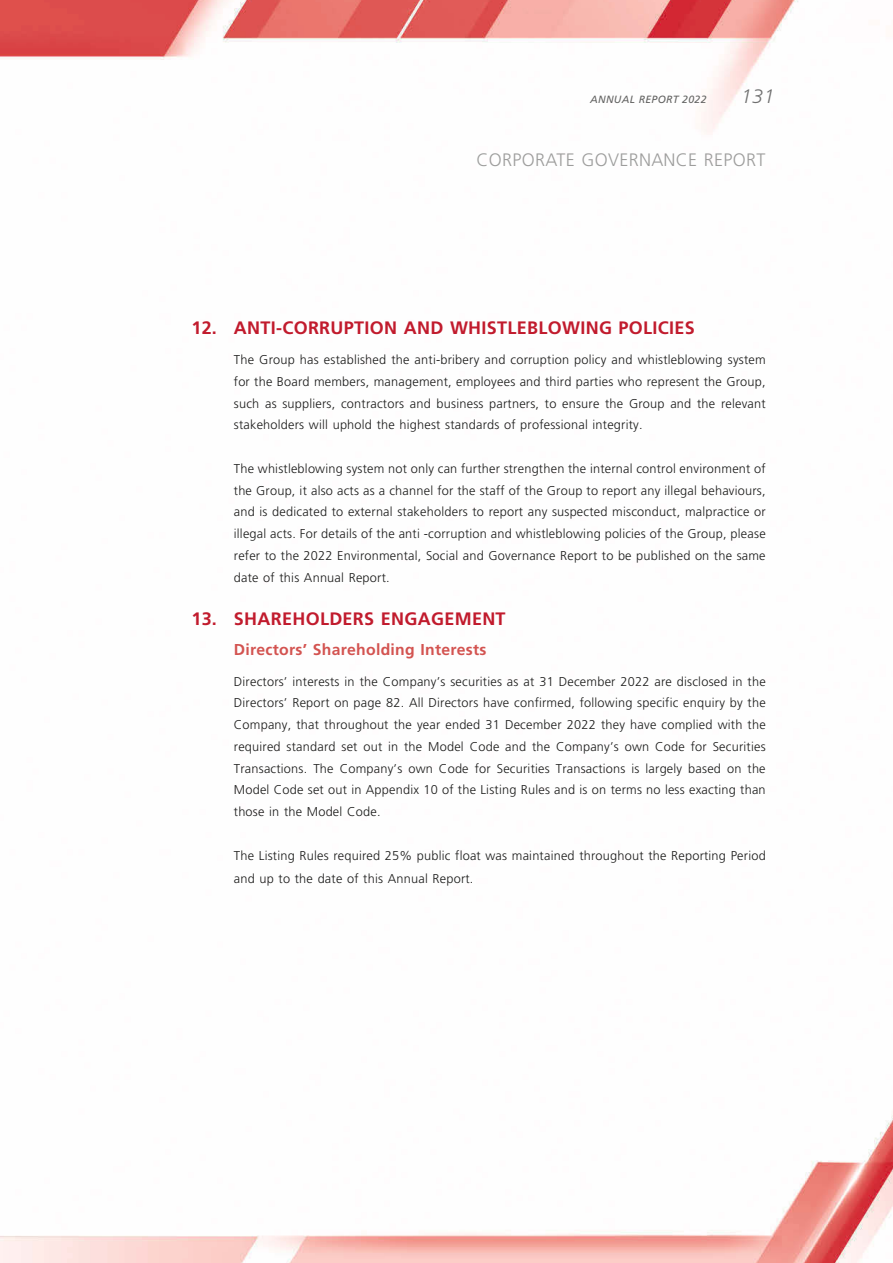
<style>
.page{position:relative;width:893px;height:1263px;background:#fff}
.page>*{position:absolute;margin:0;border:0;box-sizing:border-box;transform-origin:0 0}
.t1{font:italic 300 19.5px "Frutiger LT Std";color:#6f6f6f}
.t2{font:700 18px "Frutiger LT Std";letter-spacing:.015em;color:#c11b2d}
.t3{font:300 18px "Frutiger LT Std";letter-spacing:.015em;color:#9d9d9c}
.t4{font:700 15.75px "Frutiger LT Std";letter-spacing:.015em;color:#d35350}
.t5{font:300 12.75px/21.8px "Frutiger LT Std";letter-spacing:.015em;color:#1c1c1b;text-align:justify}
.t6{font:italic 10.5px "Frutiger LT Std";letter-spacing:.03em;color:#636362}
</style>
<div class="page">
<img style="left:0;top:0;width:893px;height:1263px">
<p class="t6" style="left:590px;top:94px;width:118px">ANNUAL REPORT 2022</p>
<h1 class="t1" style="left:741px;top:85px;width:35px">131</h1>
<h2 class="t3" style="left:477px;top:149px;width:290px">CORPORATE GOVERNANCE REPORT</h2>
<h2 class="t2" style="left:191px;top:317px;width:505px">12. ANTI-CORRUPTION AND WHISTLEBLOWING POLICIES</h2>
<p class="t5" style="left:234px;top:349px;width:533px">The Group has established the anti-bribery and corruption policy and whistleblowing system for the Board members, management, employees and third parties who represent the Group, such as suppliers, contractors and business partners, to ensure the Group and the relevant stakeholders will uphold the highest standards of professional integrity.</p>
<p class="t5" style="left:234px;top:458px;width:533px">The whistleblowing system not only can further strengthen the internal control environment of the Group, it also acts as a channel for the staff of the Group to report any illegal behaviours, and is dedicated to external stakeholders to report any suspected misconduct, malpractice or illegal acts. For details of the anti -corruption and whistleblowing policies of the Group, please refer to the 2022 Environmental, Social and Governance Report to be published on the same date of this Annual Report.</p>
<h2 class="t2" style="left:191px;top:608px;width:316px">13. SHAREHOLDERS ENGAGEMENT</h2>
<p class="t4" style="left:234px;top:641px;width:254px">Directors’ Shareholding Interests</p>
<p class="t5" style="left:234px;top:671px;width:533px">Directors’ interests in the Company’s securities as at 31 December 2022 are disclosed in the Directors’ Report on page 82. All Directors have confirmed, following specific enquiry by the Company, that throughout the year ended 31 December 2022 they have complied with the required standard set out in the Model Code and the Company’s own Code for Securities Transactions. The Company’s own Code for Securities Transactions is largely based on the Model Code set out in Appendix 10 of the Listing Rules and is on terms no less exacting than those in the Model Code.</p>
<p class="t5" style="left:234px;top:845px;width:533px;line-height:22.5px">The Listing Rules required 25% public float was maintained throughout the Reporting Period and up to the date of this Annual Report.</p>
</div>
